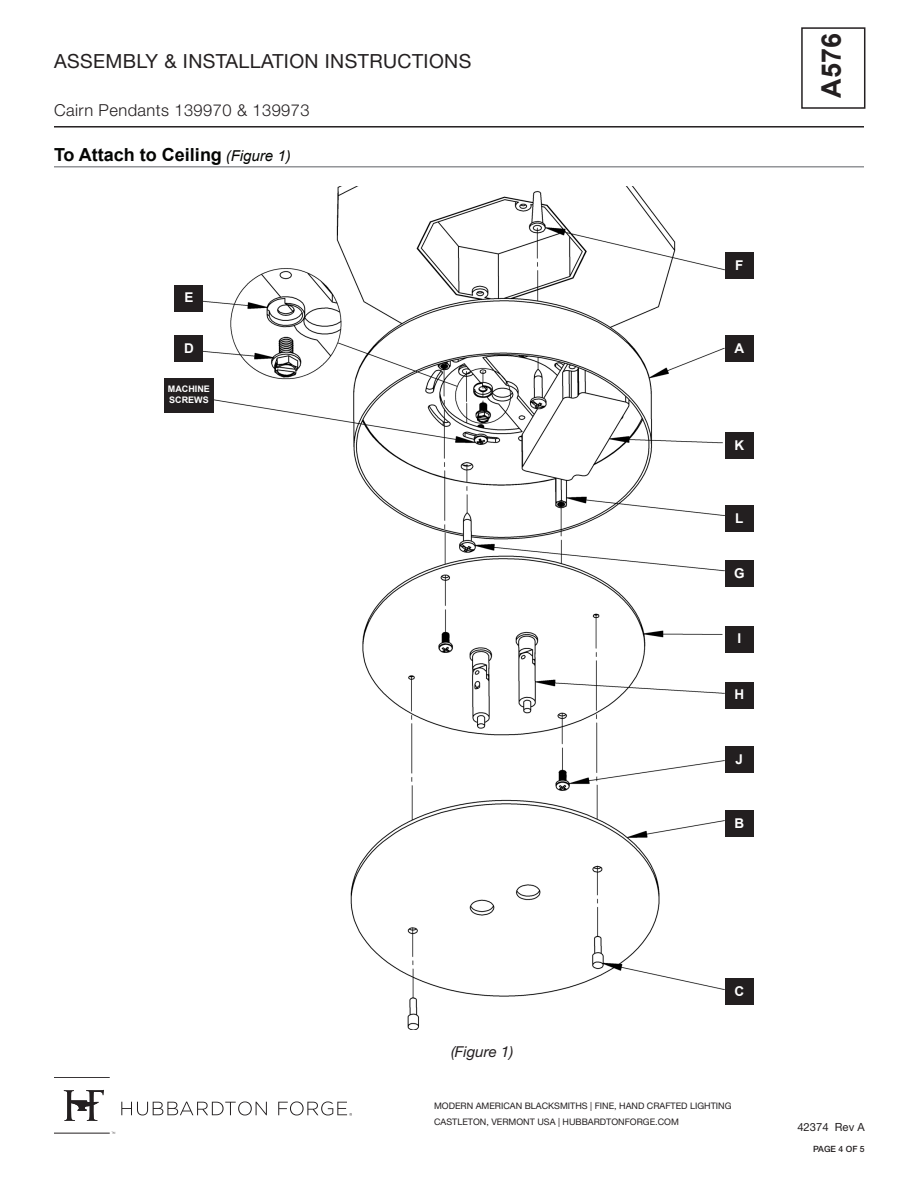
<style>
.page{position:relative;width:918px;height:1188px;background:#fff}
.page>*{position:absolute;margin:0;border:0;box-sizing:border-box;transform-origin:0 0}
.t1{font:700 27px "Arial";color:#231f20}
.t2{font:19.5px "Helvetica Neue LT Std";letter-spacing:.02em;color:#231f20}
.Headers{font:700 18px "Arial";color:#040503}
.t3{font:300 16.5px "Helvetica Neue LT Std";letter-spacing:.025em;color:#231f20}
.slope_ceiling_line{font:italic 15px "Helvetica Neue LT Std";color:#231f20}
.slope_ceiling_line-2{font:700 13.5px "Arial";color:#fff}
.t4{font:11.25px "Helvetica Neue LT Std";color:#231f20}
.t5{font:9px/16px "Helvetica Neue LT Std";color:#231f20}
.slope_ceiling_line-3{font:700 9px/10.8px "Arial";color:#fff}
.t6{font:500 8.7px "Helvetica Neue LT Std";letter-spacing:.005em;color:#231f20}
.s1{font-weight:400;font-style:italic;font-size:15px}
</style>
<div class="page">
<div style="left:801px;top:27px;width:64px;height:82px;border:2px solid #231f20"></div>
<hr style="left:54px;top:126px;width:810px;height:2px;background:#231f20">
<svg style="left:121px;top:1101px;width:146px;height:14px"></svg>
<hr style="left:54px;top:1133px;width:56px;height:1px;background:#231f20">
<hr style="left:54px;top:1077px;width:56px;height:1px;background:#231f20">
<svg style="left:64px;top:1090px;width:40px;height:31px"></svg>
<svg style="left:278px;top:1101px;width:74px;height:15px"></svg>
<hr style="left:54px;top:166px;width:810px;height:2px;background:#939598">
<img style="left:193px;top:186px;width:532px;height:843px">
<div style="left:725px;top:336px;width:28px;height:26px;background:#231f20"></div>
<div style="left:725px;top:978px;width:28px;height:27px;background:#231f20"></div>
<div style="left:725px;top:811px;width:28px;height:26px;background:#231f20"></div>
<div style="left:725px;top:746px;width:28px;height:27px;background:#231f20"></div>
<div style="left:725px;top:560px;width:28px;height:26px;background:#231f20"></div>
<div style="left:725px;top:253px;width:28px;height:26px;background:#231f20"></div>
<div style="left:175px;top:285px;width:28px;height:26px;background:#231f20"></div>
<div style="left:175px;top:336px;width:28px;height:26px;background:#231f20"></div>
<div style="left:164px;top:378px;width:50px;height:35px;background:#231f20"></div>
<div style="left:725px;top:682px;width:28px;height:26px;background:#231f20"></div>
<div style="left:725px;top:506px;width:28px;height:26px;background:#231f20"></div>
<div style="left:725px;top:433px;width:28px;height:26px;background:#231f20"></div>
<div style="left:725px;top:626px;width:28px;height:26px;background:#231f20"></div>
<h2 class="t2" style="left:54px;top:49px;width:419px">ASSEMBLY &amp; INSTALLATION INSTRUCTIONS</h2>
<h3 class="t3" style="left:54px;top:100px;width:257px">Cairn Pendants 139970 &amp; 139973</h3>
<p class="Headers" style="left:54px;top:142px;width:238px">To Attach to Ceiling <span class="s1">(Figure 1)</span></p>
<p class="slope_ceiling_line-2" style="left:184px;top:288px;width:11px">E</p>
<p class="slope_ceiling_line-2" style="left:184px;top:339px;width:11px">D</p>
<p class="slope_ceiling_line-3" style="left:168px;top:384px;width:43px">MACHINE<br>SCREWS</p>
<p class="slope_ceiling_line-2" style="left:735px;top:256px;width:10px">F</p>
<p class="slope_ceiling_line-2" style="left:735px;top:339px;width:11px">A</p>
<p class="slope_ceiling_line-2" style="left:734px;top:436px;width:11px">K</p>
<p class="slope_ceiling_line-2" style="left:735px;top:509px;width:10px">L</p>
<p class="slope_ceiling_line-2" style="left:734px;top:563px;width:12px">G</p>
<p class="slope_ceiling_line-2" style="left:737px;top:629px;width:5px">I</p>
<p class="slope_ceiling_line-2" style="left:734px;top:685px;width:11px">H</p>
<p class="slope_ceiling_line-2" style="left:736px;top:750px;width:9px">J</p>
<p class="slope_ceiling_line-2" style="left:734px;top:814px;width:11px">B</p>
<h1 class="t1" style="left:812px;top:98px;width:66px;rotate:-90deg">A576</h1>
<p class="slope_ceiling_line" style="left:451px;top:1043px;width:64px">(Figure 1)</p>
<p class="slope_ceiling_line-2" style="left:734px;top:982px;width:11px">C</p>
<p class="t5" style="left:434px;top:1097px;width:299px">MODERN AMERICAN BLACKSMITHS | FINE, HAND CRAFTED LIGHTING<br>CASTLETON, VERMONT USA | HUBBARDTONFORGE.COM</p>
<p class="t4" style="left:797px;top:1120px;width:69px">42374 Rev A</p>
<p class="t6" style="left:813px;top:1144px;width:53px">PAGE 4 OF 5</p>
</div>
